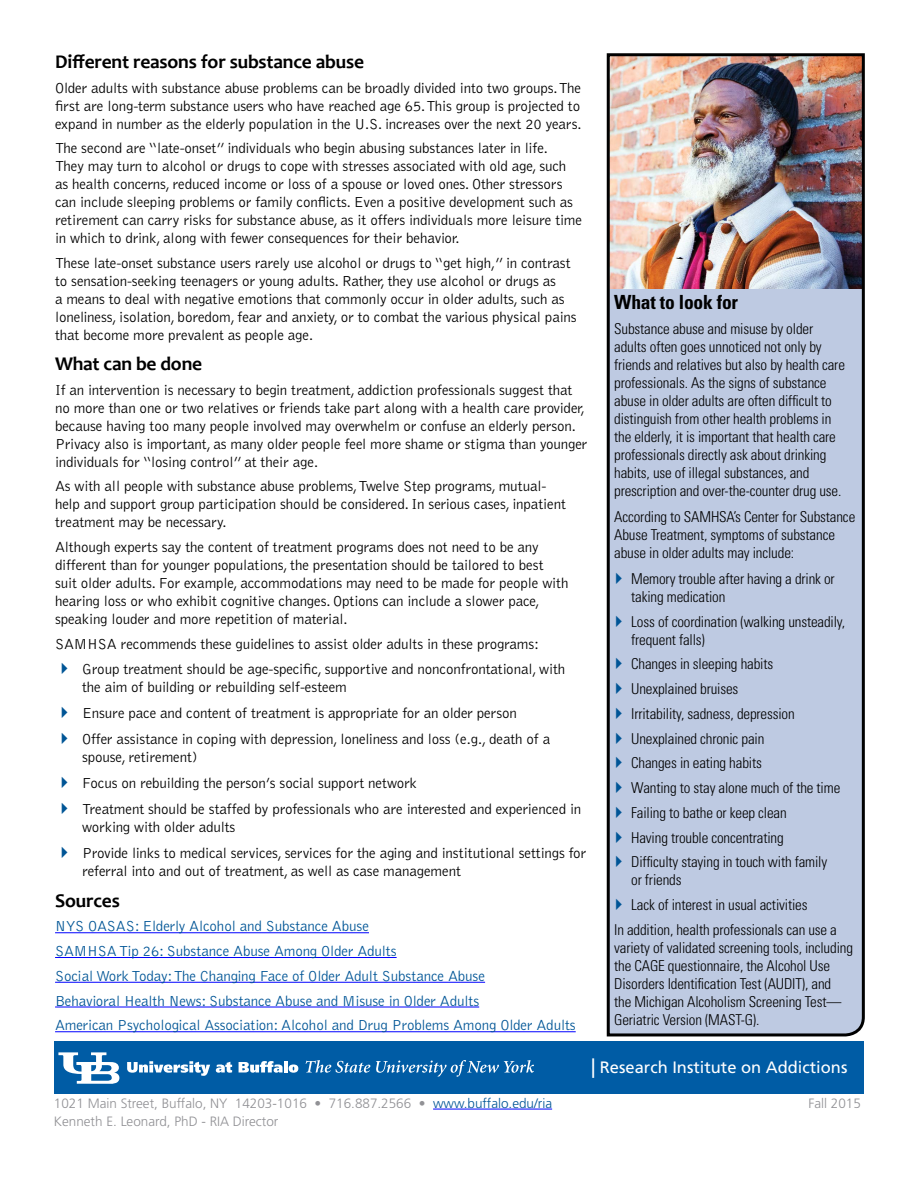
<style>
.page{position:relative;width:918px;height:1188px;background:#fff}
.page>*{position:absolute;margin:0;border:0;box-sizing:border-box;transform-origin:0 0}
.t1{font:700 19.5px "Candara";letter-spacing:-.01em;color:#000}
.t2{font:700 condensed 19.5px "Univers LT Std";letter-spacing:-.01em;color:#000}
.t3{font:16.5px "Frutiger LT Std";color:#fff}
.t4{font:300 15px/18px "Bell Gothic Std";letter-spacing:-.01em;color:#000}
.t5{font:300 condensed 15px/18px "Univers LT Std";letter-spacing:-.01em;color:#000}
.t6{font:300 15px/24.8px "Bell Gothic Std";letter-spacing:-.01em;color:#005596}
.t7{font:300 13.5px "Frutiger LT Std";color:#919195}
.s1{font-size:19.5px}
.s2{color:#005596}
</style>
<div class="page">
<img style="left:606px;top:53px;width:259px;height:984px">
<hr style="left:433px;top:1109px;width:119px;height:1px;background:#00f">
<div style="left:54px;top:1041px;width:809px;height:53px;background:#005ca5"></div>
<svg style="left:58px;top:1052px;width:61px;height:32px"></svg>
<svg style="left:127px;top:1061px;width:83px;height:15px"></svg>
<svg style="left:216px;top:1062px;width:16px;height:11px"></svg>
<svg style="left:239px;top:1061px;width:44px;height:12px"></svg>
<hr style="left:284px;top:1061px;width:4px;height:11px;background:#fff">
<svg style="left:289px;top:1065px;width:9px;height:8px"></svg>
<svg style="left:306px;top:1060px;width:64px;height:13px"></svg>
<svg style="left:376px;top:1060px;width:158px;height:17px"></svg>
<hr style="left:55px;top:932px;width:314px;height:1px;background:#00f">
<hr style="left:55px;top:957px;width:342px;height:1px;background:#00f">
<hr style="left:55px;top:982px;width:430px;height:1px;background:#00f">
<hr style="left:55px;top:1007px;width:424px;height:1px;background:#00f">
<hr style="left:55px;top:1031px;width:521px;height:1px;background:#00f">
<svg style="left:616px;top:572px;width:6px;height:12px"></svg>
<svg style="left:616px;top:615px;width:6px;height:12px"></svg>
<svg style="left:616px;top:658px;width:6px;height:11px"></svg>
<svg style="left:616px;top:683px;width:6px;height:11px"></svg>
<svg style="left:616px;top:707px;width:6px;height:12px"></svg>
<svg style="left:616px;top:732px;width:6px;height:12px"></svg>
<svg style="left:616px;top:757px;width:6px;height:11px"></svg>
<svg style="left:616px;top:782px;width:6px;height:11px"></svg>
<svg style="left:616px;top:806px;width:6px;height:12px"></svg>
<svg style="left:616px;top:831px;width:6px;height:12px"></svg>
<svg style="left:616px;top:856px;width:6px;height:11px"></svg>
<svg style="left:616px;top:899px;width:6px;height:11px"></svg>
<h1 class="t1" style="left:55px;top:50px;width:310px">Different reasons for substance abuse</h1>
<p class="t4" style="left:55px;top:79px;width:528px;text-align:justify">Older adults with substance abuse problems can be broadly divided into two groups. The first are long-term substance users who have reached age 65. This group is projected to expand in number as the elderly population in the U.S. increases over the next 20 years.</p>
<p class="t4" style="left:55px;top:140px;width:528px">The second are “late-onset” individuals who begin abusing substances later in life.<br>They may turn to alcohol or drugs to cope with stresses associated with old age, such as health concerns, reduced income or loss of a spouse or loved ones. Other stressors can include sleeping problems or family conflicts. Even a positive development such as retirement can carry risks for substance abuse, as it offers individuals more leisure time in which to drink, along with fewer consequences for their behavior.</p>
<p class="t4" style="left:55px;top:255px;width:523px">These late-onset substance users rarely use alcohol or drugs to “get high,” in contrast to sensation-seeking teenagers or young adults. Rather, they use alcohol or drugs as<br>a means to deal with negative emotions that commonly occur in older adults, such as loneliness, isolation, boredom, fear and anxiety, or to combat the various physical pains that become more prevalent as people age.</p>
<h1 class="t1" style="left:55px;top:352px;width:149px">What can be done</h1>
<p class="t4" style="left:55px;top:381px;width:534px">If an intervention is necessary to begin treatment, addiction professionals suggest that no more than one or two relatives or friends take part along with a health care provider, because having too many people involved may overwhelm or confuse an elderly person.<br>Privacy also is important, as many older people feel more shame or stigma than younger individuals for “losing control” at their age.</p>
<p class="t4" style="left:55px;top:478px;width:512px">As with all people with substance abuse problems, Twelve Step programs, mutual&shy;help and support group participation should be considered. In serious cases, inpatient treatment may be necessary.</p>
<p class="t4" style="left:55px;top:538px;width:515px">Although experts say the content of treatment programs does not need to be any different than for younger populations, the presentation should be tailored to best suit older adults. For example, accommodations may need to be made for people with hearing loss or who exhibit cognitive changes. Options can include a slower pace, speaking louder and more repetition of material.</p>
<p class="t4" style="left:82px;top:632px;width:485px;line-height:24.8px;text-indent:-27px">SAMHSA recommends these guidelines to assist older adults in these programs:<br>Group treatment should be age-specific, supportive and nonconfrontational, with</p>
<p class="t4" style="left:82px;top:674px;width:470px;line-height:26.1px">the aim of building or rebuilding self-esteem<br>Ensure pace and content of treatment is appropriate for an older person<br>Offer assistance in coping with depression, loneliness and loss (e.g., death of a</p>
<p class="t4" style="left:82px;top:744px;width:501px;line-height:26.1px">spouse, retirement)<br>Focus on rebuilding the person’s social support network<br>Treatment should be staffed by professionals who are interested and experienced in</p>
<p class="t4" style="left:82px;top:814px;width:506px;line-height:26.1px">working with older adults<br>Provide links to medical services, services for the aging and institutional settings for</p>
<p class="t4" style="left:82px;top:862px;width:380px">referral into and out of treatment, as well as case management</p>
<h1 class="t1" style="left:55px;top:888px;width:66px">Sources</h1>
<p class="t6" style="left:55px;top:914px;width:522px">NYS OASAS: Elderly Alcohol and Substance Abuse<br>SAMHSA Tip 26: Substance Abuse Among Older Adults<br>Social Work Today: The Changing Face of Older Adult Substance Abuse<br>Behavioral Health News: Substance Abuse and Misuse in Older Adults<br>American Psychological Association: Alcohol and Drug Problems Among Older Adults</p>
<h1 class="t2" style="left:614px;top:290px;width:125px">What to look for</h1>
<p class="t5" style="left:614px;top:319px;width:232px">Substance abuse and misuse by older adults often goes unnoticed not only by friends and relatives but also by health care professionals. As the signs of substance abuse in older adults are often difficult to distinguish from other health problems in the elderly, it is important that health care professionals directly ask about drinking habits, use of illegal substances, and prescription and over-the-counter drug use.</p>
<p class="t5" style="left:614px;top:507px;width:243px">According to SAMHSA’s Center for Substance<br>Abuse Treatment, symptoms of substance abuse in older adults may include:</p>
<p class="t5" style="left:631px;top:570px;width:205px">Memory trouble after having a drink or taking medication</p>
<p class="t5" style="left:631px;top:612px;width:215px">Loss of coordination (walking unsteadily, frequent falls)</p>
<p class="t5" style="left:631px;top:652px;width:211px;line-height:24.8px">Changes in sleeping habits<br>Unexplained bruises<br>Irritability, sadness, depression<br>Unexplained chronic pain<br>Changes in eating habits<br>Wanting to stay alone much of the time<br>Failing to bathe or keep clean<br>Having trouble concentrating<br>Difficulty staying in touch with family</p>
<p class="t5" style="left:631px;top:871px;width:52px">or friends</p>
<p class="t5" style="left:631px;top:896px;width:178px">Lack of interest in usual activities</p>
<p class="t5" style="left:614px;top:921px;width:224px">In addition, health professionals can use a</p>
<p class="t5" style="left:614px;top:939px;width:240px">variety of validated screening tools, including the CAGE questionnaire, the Alcohol Use Disorders Identification Test (AUDIT), and<br>the Michigan Alcoholism Screening Test— Geriatric Version (MAST-G).</p>
<p class="t3" style="left:591px;top:1057px;width:258px"><span class="s1">|</span> Research Institute on Addictions</p>
<p class="t7" style="left:54px;top:1095px;width:500px">1021 Main Street, Buffalo, NY 14203-1016 • 716.887.2566 • <span class="s2">www.buffalo.edu/ria</span></p>
<p class="t7" style="left:808px;top:1095px;width:54px">Fall 2015</p>
<p class="t7" style="left:54px;top:1114px;width:226px">Kenneth E. Leonard, PhD - RIA Director</p>
</div>
